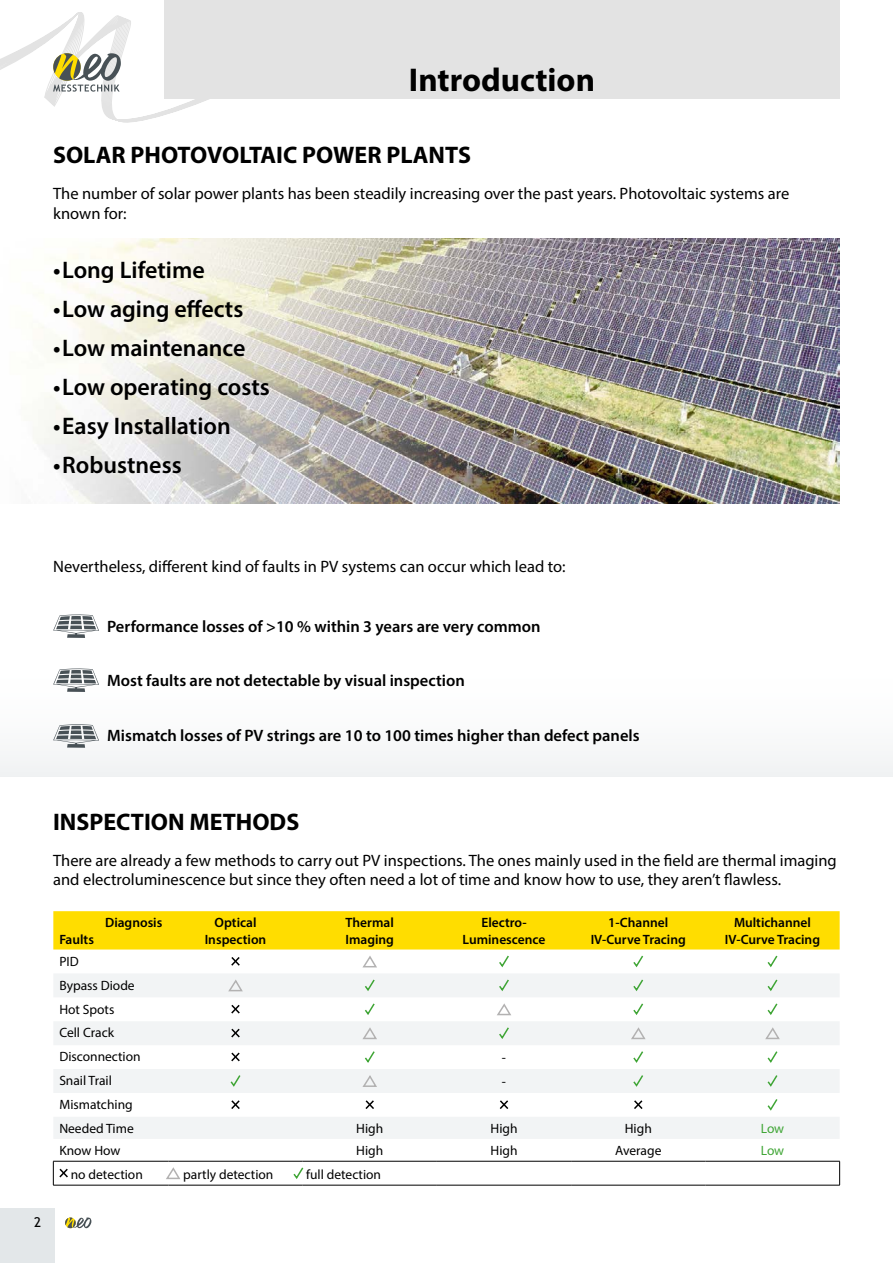
<style>
.page{position:relative;width:893px;height:1263px;background:#fff}
.page>*{position:absolute;margin:0;border:0;box-sizing:border-box;transform-origin:0 0}
.t1{font:700 33px "Myriad Pro";color:#000}
.t2{font:600 24px "Myriad Pro";color:#000}
.t3{font:700 24px "Myriad Pro";color:#000}
.t4{font:16.5px/19.8px "Myriad Pro";color:#000}
.t5{font:600 16.5px "Myriad Pro";color:#000}
.t6{font:13.5px/23.9px "Myriad Pro";color:#000}
.t7{font:600 13.5px/16.2px "Myriad Pro";color:#000;text-align:center}
.t8{font:13.5px "Myriad Pro";letter-spacing:-.01em;color:#3fa535}
.t9{font:13.5px "Trebuchet MS";color:#000}
</style>
<div class="page">
<svg style="left:0;top:12px;width:209px;height:111px"></svg>
<svg style="left:53px;top:53px;width:68px;height:39px"></svg>
<div style="left:164px;top:0;width:676px;height:99px;background:#e3e3e3"></div>
<div style="left:0;top:1209px;width:54px;height:54px;background:#e3e7e9"></div>
<svg style="left:65px;top:1217px;width:26px;height:11px"></svg>
<div style="left:0;top:654px;width:893px;height:122px;background:#fbfcfc"></div>
<img style="left:33px;top:238px;width:807px;height:266px">
<svg style="left:53px;top:614px;width:46px;height:24px"></svg>
<svg style="left:53px;top:668px;width:46px;height:24px"></svg>
<svg style="left:53px;top:724px;width:46px;height:24px"></svg>
<svg style="left:54px;top:974px;width:785px;height:165px;fill:#f2f4f5"></svg>
<svg style="left:839px;top:1162px;width:1px;height:23px"></svg>
<hr style="left:53px;top:1161px;width:115px;height:1px;background:#000">
<hr style="left:168px;top:1161px;width:135px;height:1px;background:#000">
<hr style="left:303px;top:1161px;width:134px;height:1px;background:#000">
<hr style="left:437px;top:1161px;width:134px;height:1px;background:#000">
<hr style="left:571px;top:1161px;width:134px;height:1px;background:#000">
<hr style="left:705px;top:1161px;width:135px;height:1px;background:#000">
<hr style="left:53px;top:1185px;width:115px;height:1px;background:#000">
<hr style="left:168px;top:1185px;width:135px;height:1px;background:#000">
<hr style="left:303px;top:1185px;width:134px;height:1px;background:#000">
<hr style="left:437px;top:1185px;width:134px;height:1px;background:#000">
<hr style="left:571px;top:1185px;width:134px;height:1px;background:#000">
<hr style="left:705px;top:1185px;width:135px;height:1px;background:#000">
<svg style="left:53px;top:911px;width:787px;height:57px"></svg>
<svg style="left:227px;top:978px;width:17px;height:15px"></svg>
<svg style="left:363px;top:978px;width:13px;height:14px"></svg>
<svg style="left:498px;top:978px;width:12px;height:14px"></svg>
<svg style="left:632px;top:978px;width:13px;height:14px"></svg>
<svg style="left:766px;top:978px;width:13px;height:14px"></svg>
<svg style="left:230px;top:1003px;width:11px;height:12px"></svg>
<svg style="left:363px;top:1002px;width:13px;height:14px"></svg>
<svg style="left:496px;top:1002px;width:17px;height:14px"></svg>
<svg style="left:632px;top:1002px;width:13px;height:14px"></svg>
<svg style="left:766px;top:1002px;width:13px;height:14px"></svg>
<svg style="left:230px;top:1027px;width:11px;height:12px"></svg>
<svg style="left:362px;top:1026px;width:16px;height:14px"></svg>
<svg style="left:498px;top:1026px;width:12px;height:14px"></svg>
<svg style="left:630px;top:1026px;width:17px;height:14px"></svg>
<svg style="left:764px;top:1026px;width:17px;height:14px"></svg>
<svg style="left:230px;top:1051px;width:11px;height:12px"></svg>
<svg style="left:363px;top:1049px;width:13px;height:15px"></svg>
<svg style="left:632px;top:1049px;width:13px;height:15px"></svg>
<svg style="left:766px;top:1049px;width:13px;height:15px"></svg>
<svg style="left:229px;top:1073px;width:13px;height:15px"></svg>
<svg style="left:362px;top:1073px;width:16px;height:15px"></svg>
<svg style="left:632px;top:1073px;width:13px;height:15px"></svg>
<svg style="left:766px;top:1073px;width:13px;height:15px"></svg>
<svg style="left:230px;top:1099px;width:11px;height:12px"></svg>
<svg style="left:364px;top:1099px;width:12px;height:12px"></svg>
<svg style="left:498px;top:1099px;width:12px;height:12px"></svg>
<svg style="left:632px;top:1099px;width:12px;height:12px"></svg>
<svg style="left:766px;top:1097px;width:13px;height:15px"></svg>
<svg style="left:53px;top:1161px;width:17px;height:24px"></svg>
<svg style="left:166px;top:1167px;width:14px;height:13px"></svg>
<svg style="left:293px;top:1167px;width:11px;height:12px"></svg>
<h1 class="t1" style="left:409px;top:58px;width:188px">Introduction</h1>
<h2 class="t3" style="left:53px;top:139px;width:419px">SOLAR PHOTOVOLTAIC POWER PLANTS</h2>
<p class="t4" style="left:53px;top:183px;width:738px">The number of solar power plants has been steadily increasing over the past years. Photovoltaic systems are known for:</p>
<h2 class="t2" style="left:53px;top:254px;width:153px">•Long Lifetime</h2>
<h2 class="t2" style="left:53px;top:293px;width:192px">•Low aging effects</h2>
<h2 class="t2" style="left:53px;top:332px;width:194px">•Low maintenance</h2>
<h2 class="t2" style="left:53px;top:371px;width:218px">•Low operating costs</h2>
<h2 class="t2" style="left:53px;top:410px;width:179px">•Easy Installation</h2>
<h2 class="t2" style="left:53px;top:449px;width:130px">•Robustness</h2>
<p class="t4" style="left:53px;top:556px;width:514px">Nevertheless, different kind of faults in PV systems can occur which lead to:</p>
<p class="t5" style="left:107px;top:615px;width:435px">Performance losses of &gt;10 % within 3 years are very common</p>
<p class="t5" style="left:107px;top:669px;width:359px">Most faults are not detectable by visual inspection</p>
<p class="t5" style="left:107px;top:725px;width:534px">Mismatch losses of PV strings are 10 to 100 times higher than defect panels</p>
<h2 class="t3" style="left:53px;top:806px;width:248px">INSPECTION METHODS</h2>
<p class="t4" style="left:53px;top:850px;width:785px">There are already a few methods to carry out PV inspections. The ones mainly used in the field are thermal imaging and electroluminescence but since they often need a lot of time and know how to use, they aren’t flawless.</p>
<p class="t7" style="left:105px;top:914px;width:59px">Diagnosis</p>
<p class="t7" style="left:59px;top:930px;width:36px">Faults</p>
<p class="t7" style="left:205px;top:914px;width:63px">Optical<br>Inspection</p>
<p class="t7" style="left:345px;top:914px;width:50px;text-align:left">Thermal<br>Imaging</p>
<p class="t7" style="left:463px;top:914px;width:84px">Electro-<br>Luminescence</p>
<p class="t7" style="left:591px;top:914px;width:97px">1-Channel<br>IV-Curve Tracing</p>
<p class="t7" style="left:725px;top:914px;width:97px">Multichannel<br>IV-Curve Tracing</p>
<p class="t6" style="left:59px;top:949px;width:83px">PID<br>Bypass Diode<br>Hot Spots<br>Cell Crack<br>Disconnection</p>
<p class="t6" style="left:502px;top:1045px;width:6px">-</p>
<p class="t6" style="left:59px;top:1068px;width:54px">Snail Trail</p>
<p class="t6" style="left:502px;top:1069px;width:6px">-</p>
<p class="t6" style="left:59px;top:1092px;width:76px">Mismatching<br>Needed Time</p>
<p class="t6" style="left:356px;top:1116px;width:29px">High</p>
<p class="t6" style="left:490px;top:1116px;width:29px">High</p>
<p class="t6" style="left:625px;top:1116px;width:29px">High</p>
<p class="t8" style="left:761px;top:1120px;width:25px">Low</p>
<p class="t6" style="left:59px;top:1138px;width:63px">Know How</p>
<p class="t6" style="left:356px;top:1138px;width:29px">High</p>
<p class="t6" style="left:490px;top:1138px;width:29px">High</p>
<p class="t6" style="left:615px;top:1138px;width:48px">Average</p>
<p class="t8" style="left:761px;top:1142px;width:25px">Low</p>
<p class="t6" style="left:71px;top:1162px;width:74px">no detection</p>
<p class="t6" style="left:183px;top:1162px;width:92px">partly detection</p>
<p class="t6" style="left:306px;top:1162px;width:76px">full detection</p>
<p class="t9" style="left:34px;top:1214px;width:9px">2</p>
</div>
